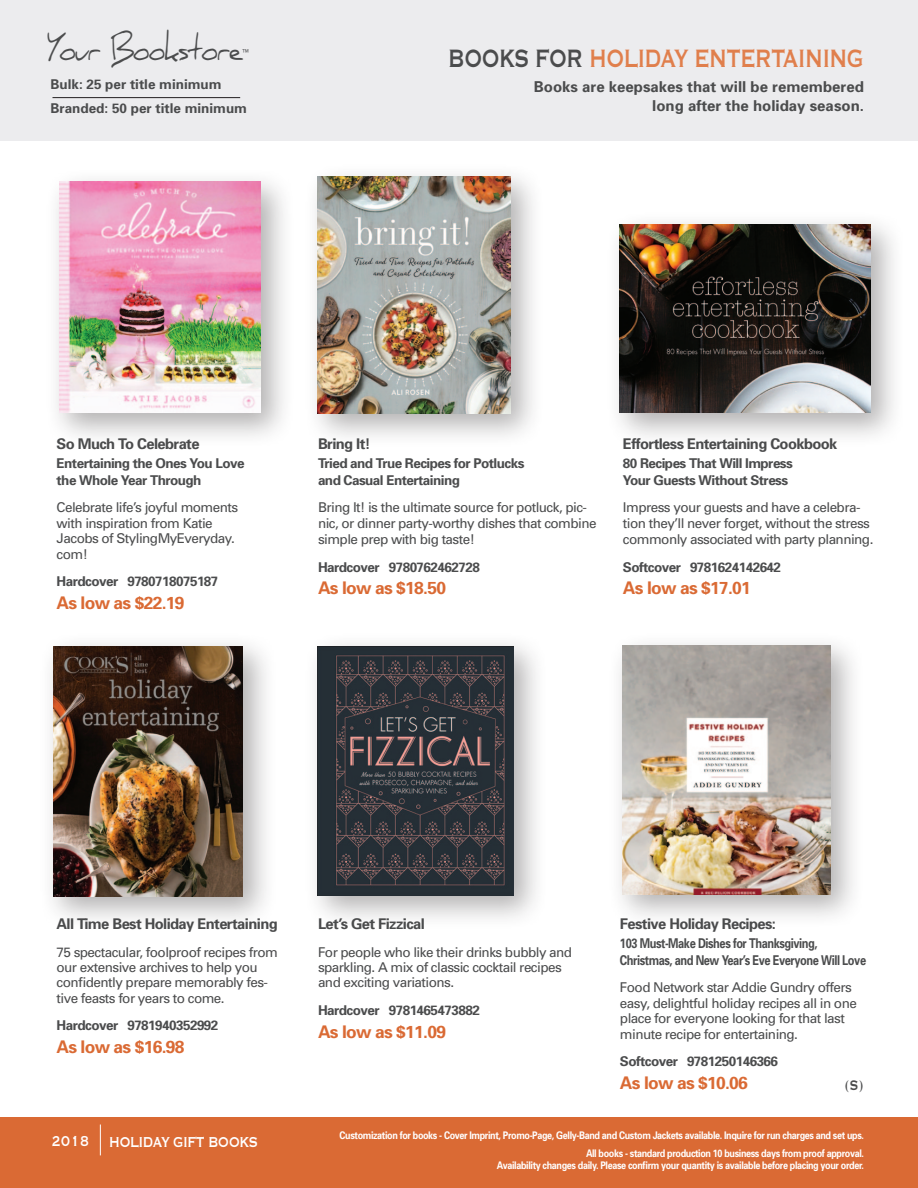
<style>
.page{position:relative;width:918px;height:1188px;background:#fff}
.page>*{position:absolute;margin:0;border:0;box-sizing:border-box;transform-origin:0 0}
.t1{font:33.75px "Daniel";letter-spacing:-.05em;color:#4b4c4d;scale:.84 1}
.t2{font:33px "Copperplate Thirty One BC";letter-spacing:-.04em;color:#e07f4c;scale:.72 1}
.t3{font:18.9px "Copperplate Thirty One BC";letter-spacing:-.04em;color:#fff;scale:.77 1}
.t4{font:18.15px "Copperplate Thirty One BC";color:#4b4c4d;scale:.75 1}
.t5{font:700 17.4px "Univers";letter-spacing:-.04em;color:#da6a34}
.t6{font:700 15px/19.2px "Univers";color:#4b4c4d;text-align:right}
.t7{font:700 14.7px "Univers";letter-spacing:-.04em;color:#4b4c4d}
.t8{font:13.5px/15.5px "Univers";letter-spacing:-.04em;color:#4b4c4d}
.t9{font:700 13.5px/16.4px "Univers";letter-spacing:-.04em;color:#4b4c4d}
.t10{font:700 13.5px/16.4px "Univers";letter-spacing:-.04em;color:#4b4c4d;scale:.82 1}
.t11{font:700 13.5px/24px "Univers";color:#4b4c4d}
.t12{font:700 10.5px/18px "Univers";letter-spacing:-.04em;color:#fff;text-align:right;scale:.86 1}
.t13{font:8.1px "Univers";color:#4b4c4d;scale:.84 1}
.s1{color:#4b4c4d}
</style>
<div class="page">
<div style="left:0;top:1118px;width:918px;height:70px;background:#da6a34"></div>
<div style="left:0;top:0;width:918px;height:140px;background:#ececee"></div>
<div style="left:45px;top:168px;width:250px;height:280px;background:#231f20;opacity:.35"></div>
<img style="left:59px;top:182px;width:201px;height:231px">
<div style="left:39px;top:632px;width:238px;height:299px;background:#231f20;opacity:.35"></div>
<img style="left:53px;top:646px;width:190px;height:250px">
<div style="left:303px;top:163px;width:242px;height:285px;background:#231f20;opacity:.35"></div>
<img style="left:317px;top:177px;width:193px;height:236px">
<div style="left:304px;top:632px;width:244px;height:298px;background:#231f20;opacity:.35"></div>
<img style="left:318px;top:646px;width:195px;height:249px">
<div style="left:606px;top:210px;width:299px;height:238px;background:#231f20;opacity:.35"></div>
<img style="left:620px;top:224px;width:251px;height:189px">
<div style="left:608px;top:632px;width:257px;height:297px;background:#231f20;opacity:.35"></div>
<img style="left:622px;top:645px;width:208px;height:249px">
<hr style="left:52px;top:97px;width:188px;height:1px;background:#231f20">
<hr style="left:100px;top:1125px;width:1px;height:30px;background:#fff">
<h1 class="t1" style="left:46px;top:29px;width:236px">Your Bookstore</h1>
<p class="t13" style="left:242px;top:47px;width:10px">™</p>
<p class="t11" style="left:51px;top:72px;width:198px">Bulk: 25 per title minimum<br>Branded: 50 per title minimum</p>
<h2 class="t2" style="left:448px;top:42px;width:580px"><span class="s1">BOOKS FOR</span> HOLIDAY ENTERTAINING</h2>
<p class="t6" style="left:534px;top:77px;width:332px">Books are keepsakes that will be remembered long after the holiday season.</p>
<p class="t7" style="left:57px;top:434px;width:145px">So Much To Celebrate</p>
<p class="t9" style="left:57px;top:455px;width:189px">Entertaining the Ones You Love the Whole Year Through</p>
<p class="t8" style="left:57px;top:500px;width:183px">Celebrate life’s joyful moments with inspiration from Katie<br>Jacobs of StylingMyEveryday. com!</p>
<p class="t9" style="left:57px;top:573px;width:163px">Hardcover 9780718075187</p>
<p class="t5" style="left:57px;top:591px;width:130px">As low as $22.19</p>
<p class="t7" style="left:318px;top:434px;width:54px">Bring It!</p>
<p class="t9" style="left:318px;top:455px;width:208px">Tried and True Recipes for Potlucks and Casual Entertaining</p>
<p class="t8" style="left:318px;top:500px;width:280px;line-height:15.9px">Bring It! is the ultimate source for potluck, pic&shy;nic, or dinner party-worthy dishes that combine simple prep with big taste!</p>
<p class="t9" style="left:318px;top:558px;width:163px">Hardcover 9780762462728</p>
<p class="t5" style="left:318px;top:577px;width:130px">As low as $18.50</p>
<p class="t7" style="left:623px;top:434px;width:216px">Effortless Entertaining Cookbook</p>
<p class="t9" style="left:623px;top:455px;width:171px">80 Recipes That Will Impress<br>Your Guests Without Stress</p>
<p class="t8" style="left:623px;top:500px;width:252px;line-height:15.9px">Impress your guests and have a celebra&shy;tion they’ll never forget, without the stress commonly associated with party planning.</p>
<p class="t9" style="left:623px;top:558px;width:160px">Softcover 9781624142642</p>
<p class="t5" style="left:623px;top:577px;width:130px">As low as $17.01</p>
<p class="t7" style="left:57px;top:914px;width:223px">All Time Best Holiday Entertaining</p>
<p class="t8" style="left:57px;top:944px;width:223px">75 spectacular, foolproof recipes from our extensive archives to help you confidently prepare memorably fes&shy;tive feasts for years to come.</p>
<p class="t9" style="left:57px;top:1017px;width:163px">Hardcover 9781940352992</p>
<p class="t5" style="left:57px;top:1036px;width:130px">As low as $16.98</p>
<h3 class="t3" style="left:52px;top:1133px;width:270px">2018 HOLIDAY GIFT BOOKS</h3>
<p class="t7" style="left:318px;top:914px;width:108px">Let’s Get Fizzical</p>
<p class="t8" style="left:318px;top:944px;width:256px">For people who like their drinks bubbly and sparkling. A mix of classic cocktail recipes and exciting variations.</p>
<p class="t9" style="left:318px;top:1002px;width:163px">Hardcover 9781465473882</p>
<p class="t5" style="left:318px;top:1020px;width:130px">As low as $11.09</p>
<p class="t7" style="left:620px;top:914px;width:158px">Festive Holiday Recipes:</p>
<p class="t10" style="left:620px;top:935px;width:302px">103 Must-Make Dishes for Thanksgiving,<br>Christmas, and New Year’s Eve Everyone Will Love</p>
<p class="t8" style="left:620px;top:980px;width:238px">Food Network star Addie Gundry offers easy, delightful holiday recipes all in one place for everyone looking for that last minute recipe for entertaining.</p>
<p class="t9" style="left:620px;top:1053px;width:160px">Softcover 9781250146366</p>
<p class="t5" style="left:620px;top:1071px;width:130px">As low as $10.06</p>
<h3 class="t4" style="left:845px;top:1076px;width:27px">(S)</h3>
<p class="t12" style="left:340px;top:1126px;width:611px">Customization for books - Cover Imprint, Promo-Page, Gelly-Band and Custom Jackets available. Inquire for run charges and set ups.<br>All books - standard production 10 business days from proof approval.</p>
<p class="t12" style="left:497px;top:1156px;width:428px">Availability changes daily. Please confirm your quantity is available before placing your order.</p>
</div>
